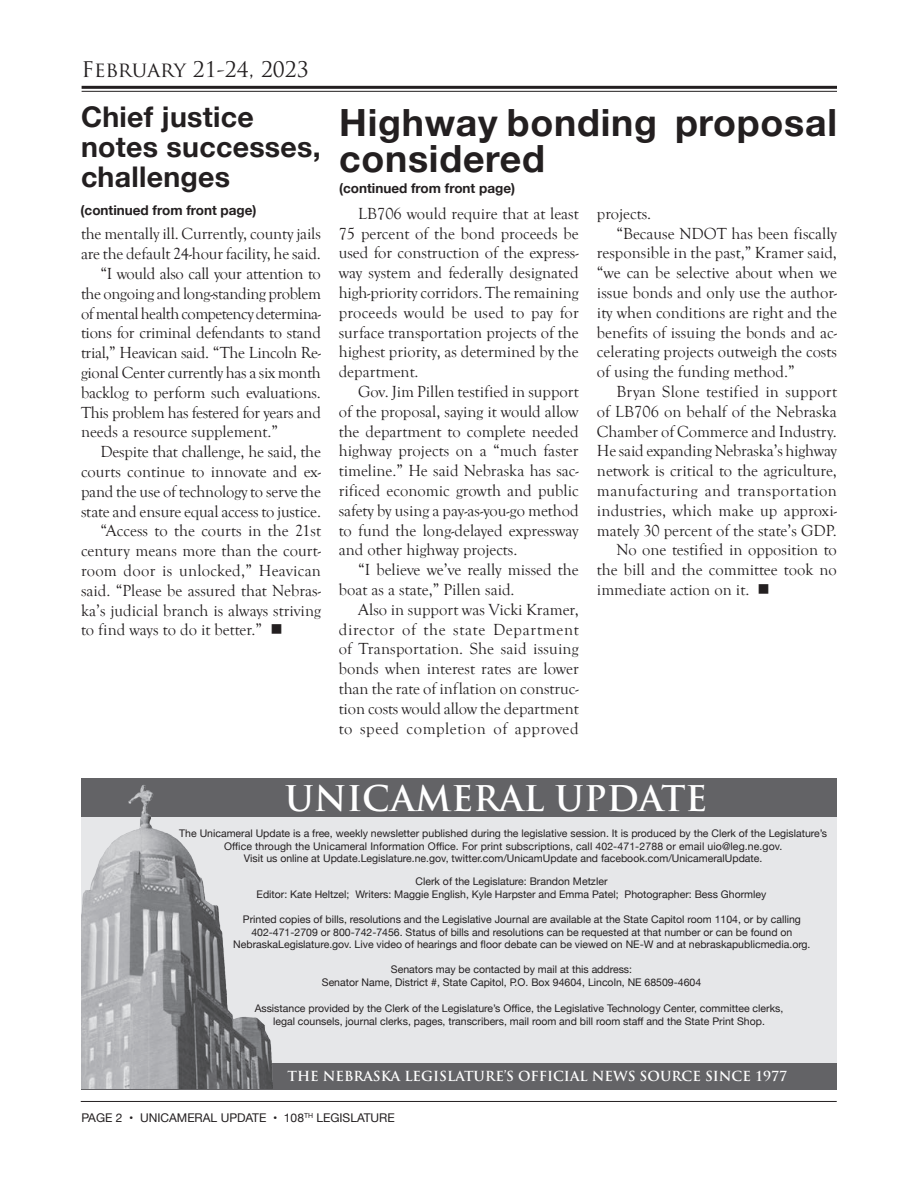
<style>
.page{position:relative;width:918px;height:1188px;background:#fff}
.page>*{position:absolute;margin:0;border:0;box-sizing:border-box;transform-origin:0 0}
.Upfront_Headline{font:700 37.5px/36px "Helvetica Neue";letter-spacing:.02em;color:#231f20}
.t1{font:700 34.5px "Trajan Pro";color:#fff}
.Upfront_Headline-2{font:700 28.5px/30px "Helvetica Neue";letter-spacing:.01em;color:#231f20}
.t2{font:21px "Trajan Pro";color:#231f20}
.body{font:16.5px/19.8px "Goudy Old Style T";color:#231f20;text-align:justify}
.t3{font:700 13.5px "Trajan Pro";color:#fff}
.Upfront_Headline-3{font:700 13.5px "Helvetica Neue";color:#231f20}
.t4{font:12px "Helvetica Neue";color:#231f20}
.t5{font:10.5px/12.6px "Helvetica Neue";color:#231f20;text-align:center}
</style>
<div class="page">
<hr style="left:81px;top:1101px;width:756px;height:1px;background:#231f20">
<hr style="left:82px;top:86px;width:755px;height:3px;background:#231f20">
<hr style="left:82px;top:91px;width:755px;height:1px;background:#231f20">
<div style="left:81px;top:813px;width:756px;height:250px;background:#e6e7e9"></div>
<div style="left:81px;top:1063px;width:755px;height:26px;background:#636366"></div>
<div style="left:81px;top:778px;width:756px;height:39px;background:#636366"></div>
<img style="left:81px;top:785px;width:192px;height:304px">
<p class="t2" style="left:82px;top:56px;width:229px">February 21-24, 2023</p>
<p class="Upfront_Headline-2" style="left:81px;top:103px;width:241px">Chief justice notes successes, challenges</p>
<p class="Upfront_Headline-3" style="left:81px;top:200px;width:177px">(continued from front page)</p>
<p class="body" style="left:81px;top:224px;width:242px">the mentally ill. Currently, county jails are the default 24-hour facility, he said.</p>
<p class="body" style="left:81px;top:264px;width:242px;text-indent:19px">“I would also call your attention to the ongoing and long-standing problem of mental health competency determina&shy;tions for criminal defendants to stand trial,” Heavican said. “The Lincoln Re&shy;gional Center currently has a six month backlog to perform such evaluations.<br>This problem has festered for years and needs a resource supplement.”</p>
<p class="body" style="left:81px;top:442px;width:242px;text-indent:19px">Despite that challenge, he said, the courts continue to innovate and ex&shy;pand the use of technology to serve the state and ensure equal access to justice.</p>
<p class="body" style="left:81px;top:521px;width:242px;text-indent:19px">“Access to the courts in the 21st century means more than the court&shy;room door is unlocked,” Heavican said. “Please be assured that Nebras&shy;ka’s judicial branch is always striving to find ways to do it better.” ■</p>
<p class="Upfront_Headline" style="left:339px;top:105px;width:499px">Highway bonding proposal considered</p>
<p class="Upfront_Headline-3" style="left:339px;top:177px;width:177px">(continued from front page)</p>
<p class="body" style="left:339px;top:204px;width:242px;text-indent:19px">LB706 would require that at least 75 percent of the bond proceeds be used for construction of the express&shy;way system and federally designated high-priority corridors. The remaining proceeds would be used to pay for surface transportation projects of the highest priority, as determined by the department.</p>
<p class="body" style="left:339px;top:382px;width:242px;text-indent:19px">Gov. Jim Pillen testified in support of the proposal, saying it would allow the department to complete needed highway projects on a “much faster timeline.” He said Nebraska has sac&shy;rificed economic growth and public safety by using a pay-as-you-go method to fund the long-delayed expressway and other highway projects.</p>
<p class="body" style="left:339px;top:560px;width:241px;text-indent:19px">“I believe we’ve really missed the boat as a state,” Pillen said.</p>
<p class="body" style="left:339px;top:600px;width:242px;text-indent:19px">Also in support was Vicki Kramer, director of the state Department of Transportation. She said issuing bonds when interest rates are lower than the rate of inflation on construc&shy;tion costs would allow the department to speed completion of approved</p>
<p class="body" style="left:597px;top:204px;width:56px">projects.</p>
<p class="body" style="left:597px;top:224px;width:242px;text-indent:19px">“Because NDOT has been fiscally responsible in the past,” Kramer said, “we can be selective about when we issue bonds and only use the author&shy;ity when conditions are right and the benefits of issuing the bonds and ac&shy;celerating projects outweigh the costs of using the funding method.”</p>
<p class="body" style="left:597px;top:382px;width:242px;text-indent:19px">Bryan Slone testified in support of LB706 on behalf of the Nebraska Chamber of Commerce and Industry.<br>He said expanding Nebraska’s highway network is critical to the agriculture, manufacturing and transportation industries, which make up approxi&shy;mately 30 percent of the state’s GDP.</p>
<p class="body" style="left:597px;top:540px;width:241px;text-indent:19px">No one testified in opposition to the bill and the committee took no immediate action on it. ■</p>
<h2 class="t1" style="left:285px;top:777px;width:424px">UNICAMERAL UPDATE</h2>
<p class="t5" style="left:179px;top:828px;width:649px">The Unicameral Update is a free, weekly newsletter published during the legislative session. It is produced by the Clerk of the Legislature’s<br>Office through the Unicameral Information Office. For print subscriptions, call 402-471-2788 or email uio@leg.ne.gov.<br>Visit us online at Update.Legislature.ne.gov, twitter.com/UnicamUpdate and facebook.com/UnicameralUpdate.</p>
<p class="t5" style="left:257px;top:876px;width:511px">Clerk of the Legislature: Brandon Metzler<br>Editor: Kate Heltzel; Writers: Maggie English, Kyle Harpster and Emma Patel; Photographer: Bess Ghormley</p>
<p class="t5" style="left:233px;top:914px;width:579px">Printed copies of bills, resolutions and the Legislative Journal are available at the State Capitol room 1104, or by calling<br>402-471-2709 or 800-742-7456. Status of bills and resolutions can be requested at that number or can be found on<br>NebraskaLegislature.gov. Live video of hearings and floor debate can be viewed on NE-W and at nebraskapublicmedia.org.</p>
<p class="t5" style="left:322px;top:964px;width:381px">Senators may be contacted by mail at this address:<br>Senator Name, District #, State Capitol, P.O. Box 94604, Lincoln, NE 68509-4604</p>
<p class="t5" style="left:255px;top:1003px;width:530px">Assistance provided by the Clerk of the Legislature’s Office, the Legislative Technology Center, committee clerks, legal counsels, journal clerks, pages, transcribers, mail room and bill room staff and the State Print Shop.</p>
<p class="t3" style="left:287px;top:1067px;width:501px">THE NEBRASKA LEGISLATURE’S OFFICIAL NEWS SOURCE SINCE 1977</p>
<p class="t4" style="left:81px;top:1109px;width:315px">PAGE 2 • UNICAMERAL UPDATE • 108<sup>TH</sup> LEGISLATURE</p>
</div>
